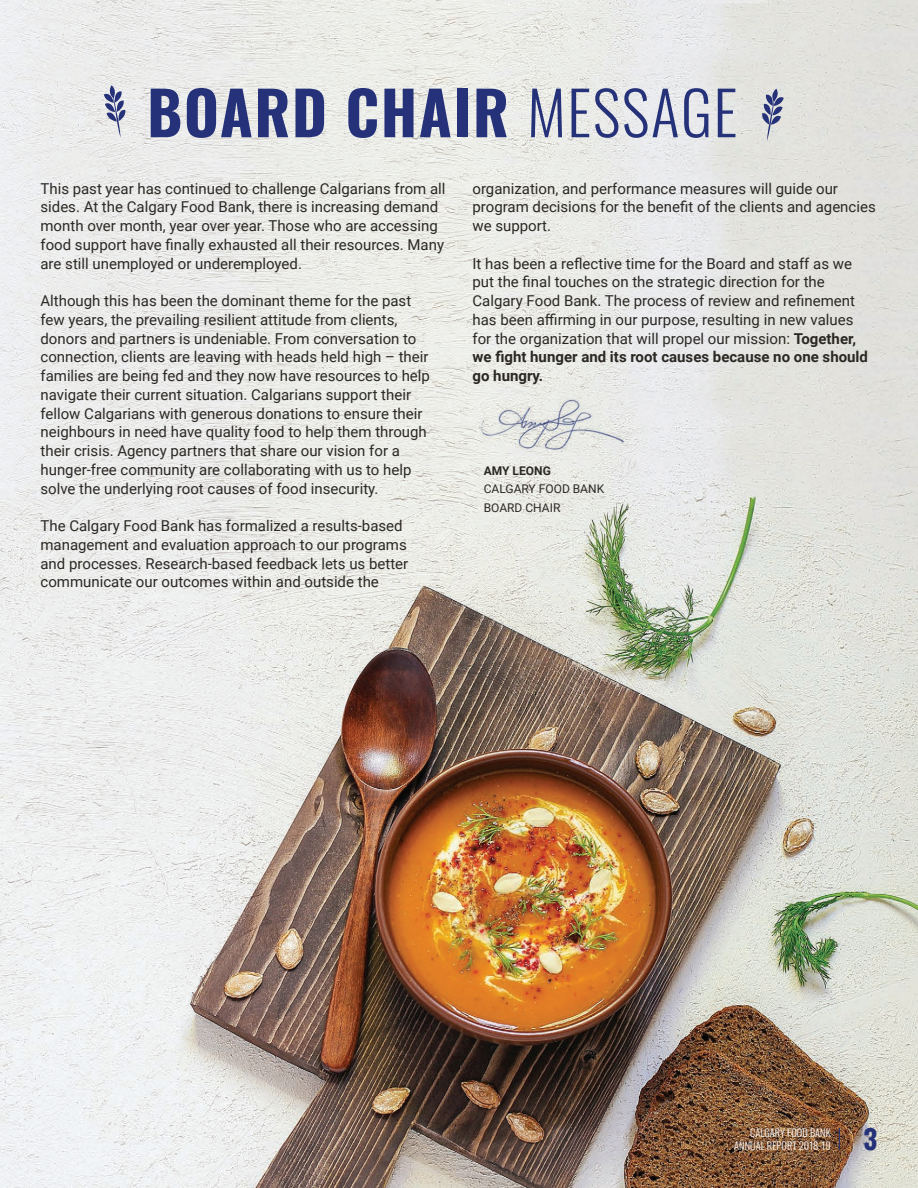
<style>
.page{position:relative;width:918px;height:1188px;background:#fff}
.page>*{position:absolute;margin:0;border:0;box-sizing:border-box;transform-origin:0 0}
.t1{font:700 60px "Oswald";letter-spacing:.025em;color:#253279}
.t2{font:700 27px "Oswald";color:#253279}
.t3{font:15px/18.8px "Roboto";color:#2b2824}
.t4{font:12px/18.8px "Roboto";color:#2b2824}
.t5{font:700 12px "Roboto";color:#2b2824}
.t6{font:300 10.5px/13.2px "Oswald";color:#fff;text-align:right}
.s1{font-weight:300}
.s2{font-weight:700}
</style>
<div class="page">
<img style="left:0;top:0;width:918px;height:1188px">
<svg style="left:839px;top:1128px;width:1px;height:22px"></svg>
<img style="left:472px;top:380px;width:168px;height:92px">
<svg style="left:104px;top:85px;width:22px;height:52px"></svg>
<svg style="left:761px;top:89px;width:23px;height:52px"></svg>
<h1 class="t1" style="left:147px;top:81px;width:592px">BOARD CHAIR <span class="s1">MESSAGE</span></h1>
<p class="t3" style="left:40px;top:178px;width:407px">This past year has continued to challenge Calgarians from all sides. At the Calgary Food Bank, there is increasing demand month over month, year over year. Those who are accessing food support have finally exhausted all their resources. Many are still unemployed or underemployed.</p>
<p class="t3" style="left:40px;top:291px;width:391px">Although this has been the dominant theme for the past few years, the prevailing resilient attitude from clients, donors and partners is undeniable. From conversation to connection, clients are leaving with heads held high – their families are being fed and they now have resources to help navigate their current situation. Calgarians support their fellow Calgarians with generous donations to ensure their neighbours in need have quality food to help them through their crisis. Agency partners that share our vision for a hunger-free community are collaborating with us to help solve the underlying root causes of food insecurity.</p>
<p class="t3" style="left:40px;top:516px;width:369px">The Calgary Food Bank has formalized a results-based management and evaluation approach to our programs and processes. Research-based feedback lets us better communicate our outcomes within and outside the</p>
<p class="t3" style="left:472px;top:178px;width:405px">organization, and performance measures will guide our program decisions for the benefit of the clients and agencies we support.</p>
<p class="t3" style="left:472px;top:253px;width:397px">It has been a reflective time for the Board and staff as we put the final touches on the strategic direction for the Calgary Food Bank. The process of review and refinement has been affirming in our purpose, resulting in new values for the organization that will propel our mission: <span class="s2">Together, we fight hunger and its root causes because no one should go hungry.</span></p>
<p class="t5" style="left:484px;top:462px;width:69px">AMY LEONG</p>
<p class="t4" style="left:484px;top:479px;width:122px">CALGARY FOOD BANK<br>BOARD CHAIR</p>
<p class="t6" style="left:734px;top:1125px;width:98px">CALGARY FOOD BANK<br>ANNUAL REPORT 2018-19</p>
<h2 class="t2" style="left:864px;top:1125px;width:15px">3</h2>
</div>
